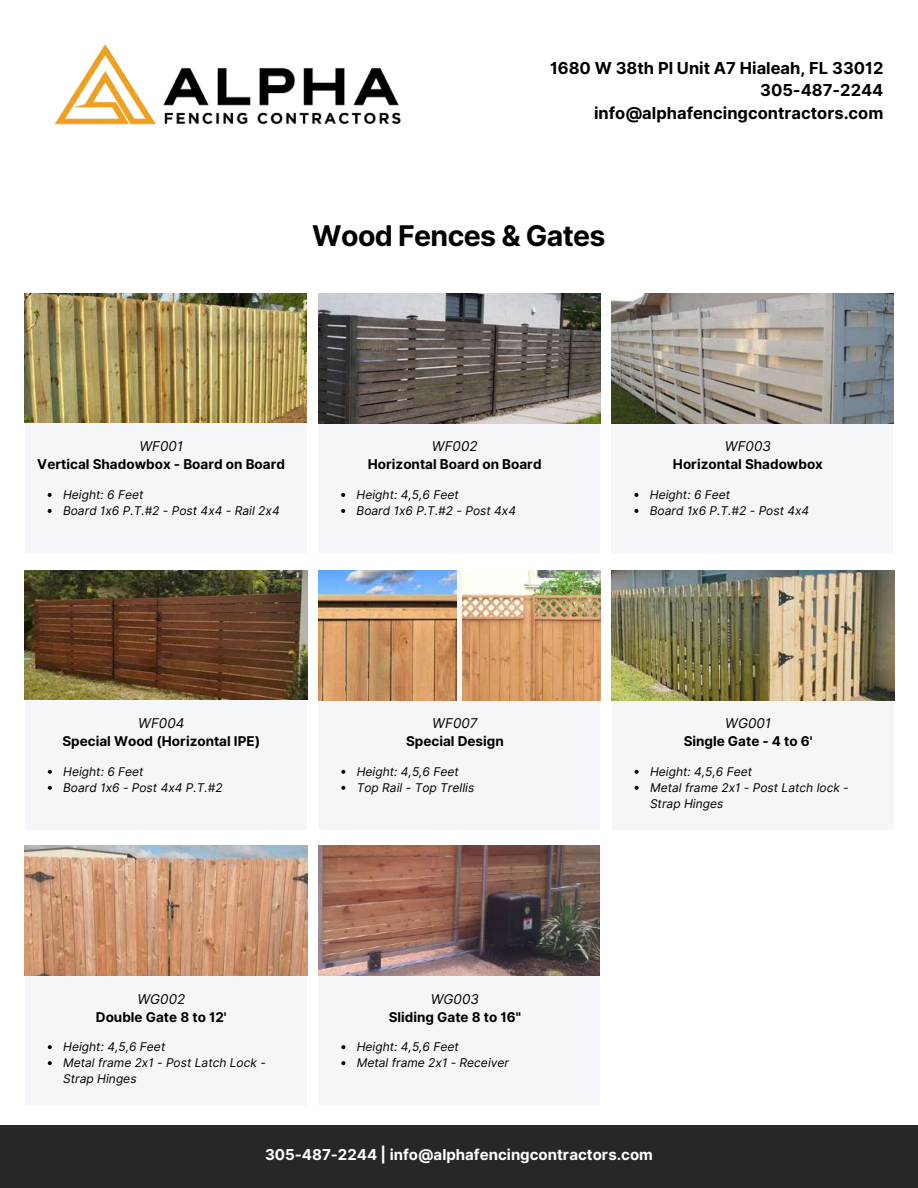
<style>
.page{position:relative;width:918px;height:1188px;background:#fff}
.page>*{position:absolute;margin:0;border:0;box-sizing:border-box;transform-origin:0 0}
.t1{font:700 28.5px "Inter";letter-spacing:-.02em;color:#000}
.t2{font:700 16.5px/22.5px "Inter";color:#000;text-align:right}
.t3{font:700 15px "Inter";color:#fff}
.t4{font:700 13.5px "Inter";color:#000}
.t5{font:italic 13.5px "Inter";color:#000}
.t6{font:italic 12px/16px "Inter";color:#000}
</style>
<div class="page">
<img style="left:54px;top:44px;width:347px;height:81px">
<div style="left:25px;top:423px;width:282px;height:130px;background:#f5f6f9"></div>
<div style="left:0;top:1126px;width:918px;height:62px;background:#272727"></div>
<div style="left:318px;top:423px;width:282px;height:130px;background:#f5f6f9"></div>
<div style="left:611px;top:423px;width:282px;height:130px;background:#f5f6f9"></div>
<div style="left:25px;top:700px;width:282px;height:130px;background:#f5f6f9"></div>
<div style="left:25px;top:975px;width:282px;height:130px;background:#f5f6f9"></div>
<div style="left:318px;top:570px;width:282px;height:130px;background:#f5f6f9"></div>
<div style="left:318px;top:700px;width:282px;height:130px;background:#f5f6f9"></div>
<div style="left:318px;top:975px;width:282px;height:130px;background:#f5f6f9"></div>
<div style="left:612px;top:700px;width:282px;height:130px;background:#f5f6f9"></div>
<img style="left:318px;top:293px;width:283px;height:131px">
<img style="left:612px;top:293px;width:282px;height:131px">
<img style="left:25px;top:570px;width:282px;height:130px">
<img style="left:612px;top:571px;width:282px;height:129px">
<img style="left:25px;top:846px;width:282px;height:129px">
<img style="left:319px;top:570px;width:138px;height:131px">
<img style="left:462px;top:570px;width:139px;height:131px">
<img style="left:319px;top:846px;width:281px;height:129px">
<img style="left:25px;top:293px;width:282px;height:130px">
<svg style="left:48px;top:493px;width:4px;height:4px"></svg>
<svg style="left:48px;top:509px;width:4px;height:4px"></svg>
<svg style="left:341px;top:493px;width:4px;height:4px"></svg>
<svg style="left:341px;top:509px;width:4px;height:4px"></svg>
<svg style="left:634px;top:493px;width:4px;height:4px"></svg>
<svg style="left:634px;top:509px;width:4px;height:4px"></svg>
<svg style="left:48px;top:770px;width:4px;height:4px"></svg>
<svg style="left:48px;top:786px;width:4px;height:4px"></svg>
<svg style="left:48px;top:1045px;width:4px;height:4px"></svg>
<svg style="left:48px;top:1061px;width:4px;height:4px"></svg>
<svg style="left:341px;top:770px;width:4px;height:4px"></svg>
<svg style="left:341px;top:786px;width:4px;height:4px"></svg>
<svg style="left:341px;top:1045px;width:4px;height:4px"></svg>
<svg style="left:341px;top:1061px;width:4px;height:4px"></svg>
<svg style="left:635px;top:770px;width:4px;height:4px"></svg>
<svg style="left:635px;top:786px;width:4px;height:4px"></svg>
<h2 class="t2" style="left:550px;top:57px;width:335px">1680 W 38th Pl Unit A7 Hialeah, FL 33012<br>305-487-2244 info@alphafencingcontractors.com</h2>
<h1 class="t1" style="left:312px;top:218px;width:295px">Wood Fences &amp; Gates</h1>
<p class="t5" style="left:139px;top:439px;width:45px">WF001</p>
<p class="t4" style="left:37px;top:457px;width:249px">Vertical Shadowbox - Board on Board</p>
<p class="t6" style="left:63px;top:487px;width:218px">Height: 6 Feet<br>Board 1x6 P.T.#2 - Post 4x4 - Rail 2x4</p>
<p class="t5" style="left:432px;top:439px;width:47px">WF002</p>
<p class="t4" style="left:368px;top:457px;width:175px">Horizontal Board on Board</p>
<p class="t6" style="left:357px;top:487px;width:161px">Height: 4,5,6 Feet<br>Board 1x6 P.T.#2 - Post 4x4</p>
<p class="t5" style="left:725px;top:439px;width:48px">WF003</p>
<p class="t4" style="left:673px;top:457px;width:152px">Horizontal Shadowbox</p>
<p class="t6" style="left:650px;top:487px;width:161px">Height: 6 Feet<br>Board 1x6 P.T.#2 - Post 4x4</p>
<p class="t5" style="left:138px;top:715px;width:48px">WF004</p>
<p class="t4" style="left:62px;top:733px;width:199px">Special Wood (Horizontal IPE)</p>
<p class="t6" style="left:63px;top:763px;width:161px">Height: 6 Feet<br>Board 1x6 - Post 4x4 P.T.#2</p>
<p class="t5" style="left:432px;top:715px;width:47px">WF007</p>
<p class="t4" style="left:406px;top:733px;width:99px">Special Design</p>
<p class="t6" style="left:357px;top:763px;width:119px">Height: 4,5,6 Feet<br>Top Rail - Top Trellis</p>
<p class="t5" style="left:725px;top:715px;width:47px">WG001</p>
<p class="t4" style="left:684px;top:733px;width:130px">Single Gate - 4 to 6'</p>
<p class="t6" style="left:650px;top:763px;width:200px">Height: 4,5,6 Feet<br>Metal frame 2x1 - Post Latch lock -<br>Strap Hinges</p>
<p class="t5" style="left:137px;top:991px;width:49px">WG002</p>
<p class="t4" style="left:96px;top:1009px;width:132px">Double Gate 8 to 12'</p>
<p class="t5" style="left:431px;top:991px;width:50px">WG003</p>
<p class="t4" style="left:389px;top:1009px;width:134px">Sliding Gate 8 to 16"</p>
<p class="t6" style="left:63px;top:1039px;width:204px">Height: 4,5,6 Feet<br>Metal frame 2x1 - Post Latch Lock -<br>Strap Hinges</p>
<p class="t6" style="left:357px;top:1039px;width:154px">Height: 4,5,6 Feet<br>Metal frame 2x1 - Receiver</p>
<p class="t3" style="left:265px;top:1146px;width:389px">305-487-2244 | info@alphafencingcontractors.com</p>
</div>
